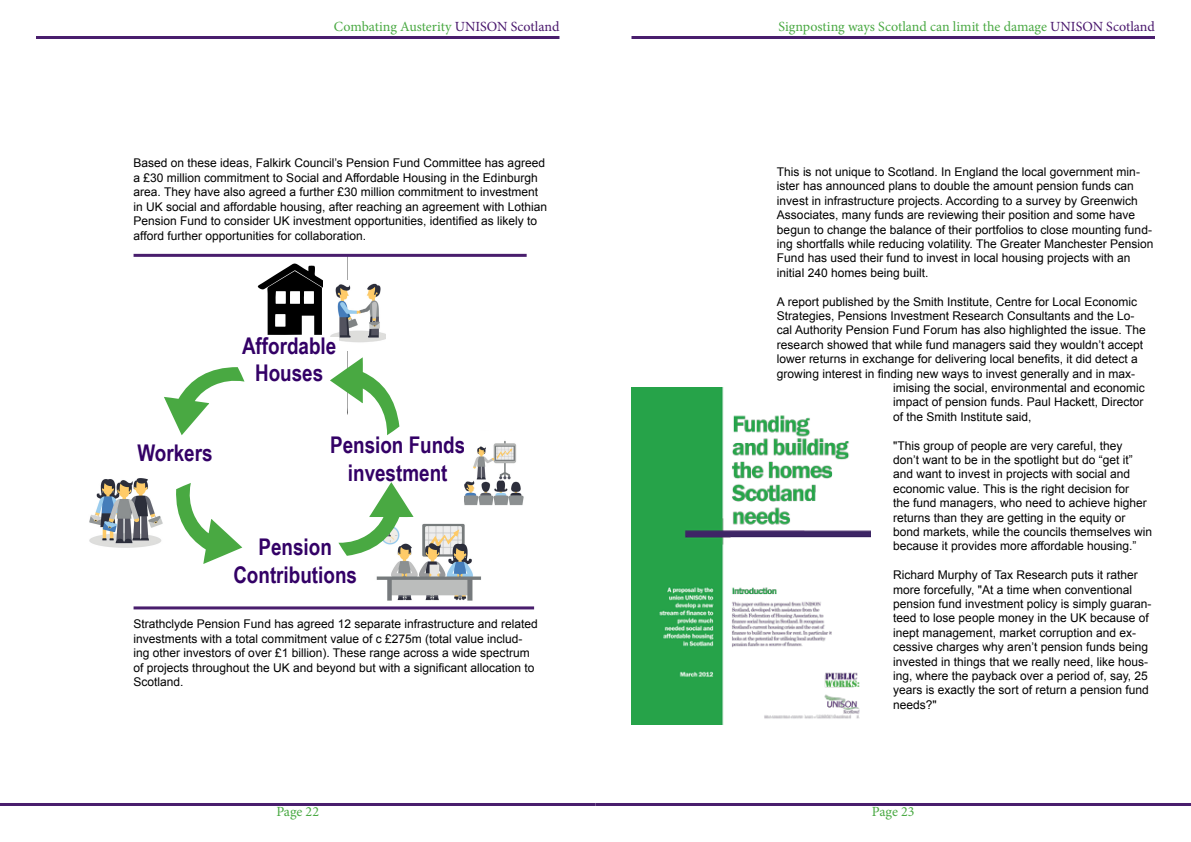
<style>
.page{position:relative;width:1191px;height:842px;background:#fff}
.page>*{position:absolute;margin:0;border:0;box-sizing:border-box;transform-origin:0 0}
.t1{font:700 23px/27.6px "Arial Narrow";color:#306;text-align:center}
.t2{font:14px "Minion Pro";color:#49a942}
.t3{font:12px/14.4px "Arial";color:#000}
.s1{color:#49176d}
</style>
<div class="page">
<hr style="left:0;top:803px;width:595px;height:3px;background:#491e6d">
<hr style="left:36px;top:36px;width:523px;height:3px;background:#491e6d">
<hr style="left:631px;top:36px;width:524px;height:3px;background:#491e6d">
<hr style="left:595px;top:803px;width:596px;height:3px;background:#491e6d">
<img style="left:376px;top:523px;width:105px;height:78px">
<img style="left:89px;top:478px;width:74px;height:70px">
<svg style="left:338px;top:482px;width:75px;height:74px"></svg>
<hr style="left:134px;top:606px;width:400px;height:3px;background:#491e6d">
<hr style="left:134px;top:254px;width:392px;height:3px;background:#491e6d">
<img style="left:464px;top:441px;width:60px;height:65px">
<svg style="left:164px;top:367px;width:80px;height:68px"></svg>
<img style="left:631px;top:387px;width:239px;height:337px">
<svg style="left:257px;top:263px;width:142px;height:172px"></svg>
<svg style="left:176px;top:483px;width:66px;height:81px"></svg>
<p class="t2" style="left:334px;top:17px;width:227px">Combating Austerity <span class="s1">UNISON Scotland</span></p>
<p class="t3" style="left:134px;top:156px;width:415px">Based on these ideas, Falkirk Council’s Pension Fund Committee has agreed a £30 million commitment to Social and Affordable Housing in the Edinburgh area. They have also agreed a further £30 million commitment to investment in UK social and affordable housing, after reaching an agreement with Lothian Pension Fund to consider UK investment opportunities, identified as likely to afford further opportunities for collaboration.</p>
<h1 class="t1" style="left:137px;top:438px;width:77px">Workers</h1>
<h1 class="t1" style="left:242px;top:331px;width:96px">Affordable<br>Houses</h1>
<h1 class="t1" style="left:330px;top:430px;width:137px">Pension Funds investment</h1>
<h1 class="t1" style="left:233px;top:532px;width:125px">Pension<br>Contributions</h1>
<p class="t3" style="left:134px;top:617px;width:406px">Strathclyde Pension Fund has agreed 12 separate infrastructure and related investments with a total commitment value of c £275m (total value includ&shy;ing other investors of over £1 billion). These range across a wide spectrum of projects throughout the UK and beyond but with a significant allocation to Scotland.</p>
<p class="t2" style="left:276px;top:802px;width:44px">Page 22</p>
<p class="t2" style="left:778px;top:17px;width:378px">Signposting ways Scotland can limit the damage <span class="s1">UNISON Scotland</span></p>
<p class="t3" style="left:777px;top:165px;width:378px">This is not unique to Scotland. In England the local government min&shy;ister has announced plans to double the amount pension funds can invest in infrastructure projects. According to a survey by Greenwich Associates, many funds are reviewing their position and some have begun to change the balance of their portfolios to close mounting fund&shy;ing shortfalls while reducing volatility. The Greater Manchester Pension Fund has used their fund to invest in local housing projects with an initial 240 homes being built.</p>
<p class="t3" style="left:777px;top:294px;width:362px">A report published by the Smith Institute, Centre for Local Economic</p>
<p class="t3" style="left:777px;top:309px;width:359px">Strategies, Pensions Investment Research Consultants and the Lo-</p>
<p class="t3" style="left:777px;top:323px;width:370px">cal Authority Pension Fund Forum has also highlighted the issue. The</p>
<p class="t3" style="left:777px;top:337px;width:368px">research showed that while fund managers said they wouldn’t accept</p>
<p class="t3" style="left:777px;top:352px;width:362px">lower returns in exchange for delivering local benefits, it did detect a</p>
<p class="t3" style="left:777px;top:366px;width:360px">growing interest in finding new ways to invest generally and in max-</p>
<p class="t3" style="left:893px;top:381px;width:253px">imising the social, environmental and economic</p>
<p class="t3" style="left:893px;top:395px;width:252px">impact of pension funds. Paul Hackett, Director</p>
<p class="t3" style="left:893px;top:409px;width:140px">of the Smith Institute said,</p>
<p class="t3" style="left:893px;top:438px;width:260px">"This group of people are very careful, they<br>don’t want to be in the spotlight but do “get it” and want to invest in projects with social and economic value. This is the right decision for<br>the fund managers, who need to achieve higher returns than they are getting in the equity or bond markets, while the councils themselves win because it provides more affordable housing.”</p>
<p class="t3" style="left:893px;top:568px;width:260px">Richard Murphy of Tax Research puts it rather more forcefully, "At a time when conventional pension fund investment policy is simply guaran&shy;teed to lose people money in the UK because of inept management, market corruption and ex&shy;cessive charges why aren’t pension funds being invested in things that we really need, like hous&shy;ing, where the payback over a period of, say, 25 years is exactly the sort of return a pension fund needs?"</p>
<p class="t2" style="left:872px;top:802px;width:44px">Page 23</p>
</div>
